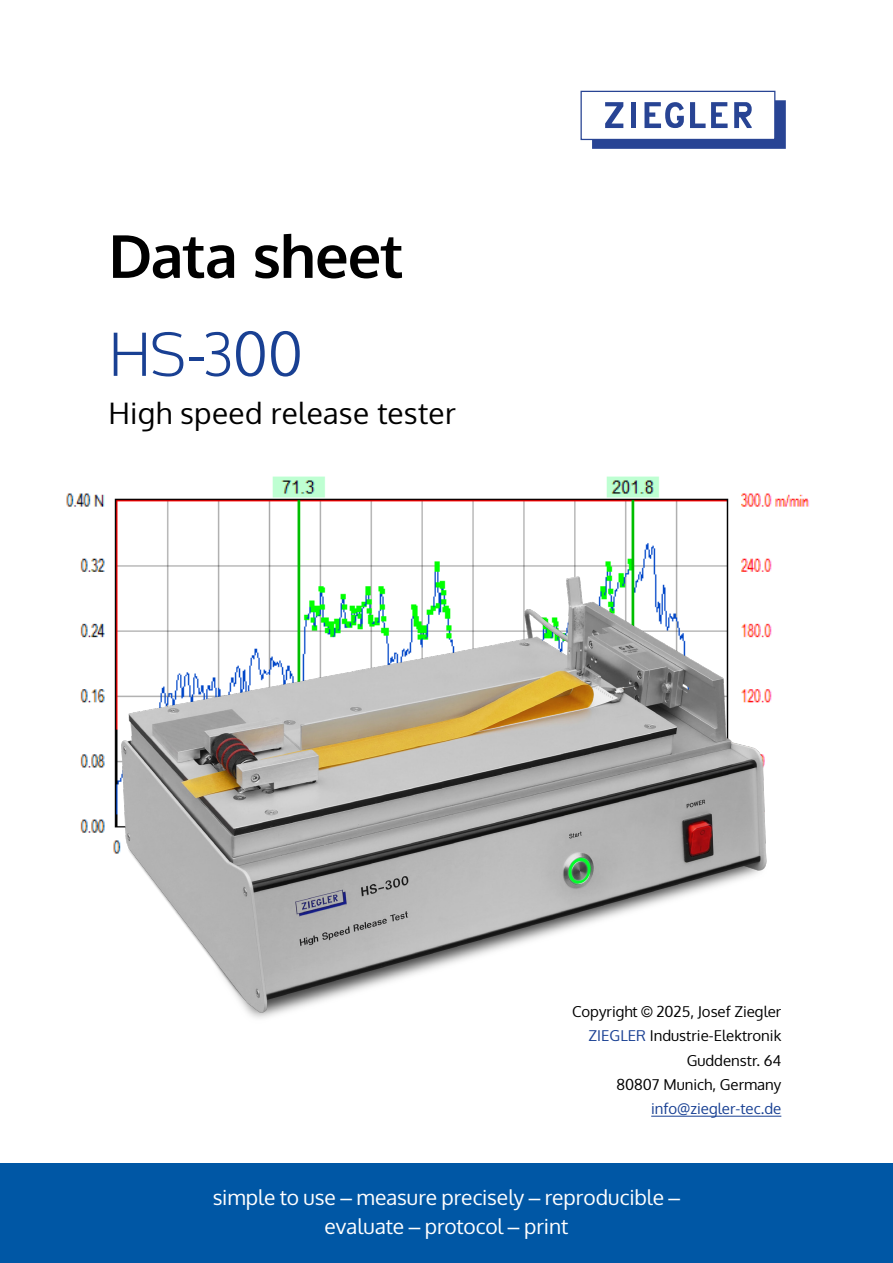
<style>
.page{position:relative;width:893px;height:1263px;background:#fff}
.page>*{position:absolute;margin:0;border:0;box-sizing:border-box;transform-origin:0 0}
.Titel__Handbuch{font:700 59.4px "Oxygen";letter-spacing:-.02em;color:#000}
.Titel__Anwendung___Gerät{font:300 59.4px "Oxygen";color:#194093}
.Titelunterschrift{font:29.7px "Oxygen";letter-spacing:.01em;color:#000}
.Fließtext_Spsp{font:21px "Oxygen";letter-spacing:-.005em;color:#fff}
.t1{font:15px/24.2px "Oxygen";color:#000001;text-align:right}
.s1{font-family:"Arial"}
.s2{color:#194093}
.s3{color:#184093}
</style>
<div class="page">
<img style="left:67px;top:476px;width:743px;height:98px">
<div style="left:0;top:1163px;width:893px;height:100px;background:#0057a5"></div>
<div style="left:580px;top:91px;width:195px;height:49px;border:1px solid #284494"></div>
<svg style="left:592px;top:100px;width:194px;height:49px"></svg>
<img style="left:80px;top:574px;width:692px;height:445px">
<hr style="left:651px;top:1116px;width:130px;height:1px;background:#184093">
<p class="Titel__Handbuch" style="left:108px;top:219px;width:297px">Data sheet</p>
<p class="Titel__Anwendung___Gerät" style="left:108px;top:317px;width:196px">HS-300</p>
<p class="Titelunterschrift" style="left:108px;top:393px;width:349px">High speed release tester</p>
<p class="t1" style="left:572px;top:1000px;width:211px">Copyright <span class="s1">©</span> 2025, Josef Ziegler</p>
<p class="t1" style="left:589px;top:1024px;width:194px"><span class="s2">ZIEGLER</span> Industrie-Elektronik</p>
<p class="t1" style="left:616px;top:1048px;width:166px">Guddenstr. 64<br>80807 Munich, Germany <span class="s3">info@ziegler-tec.de</span></p>
<p class="Fließtext_Spsp" style="left:213px;top:1183px;width:469px">simple to use <span class="s1">–</span> measure precisely <span class="s1">–</span> reproducible <span class="s1">–</span></p>
<p class="Fließtext_Spsp" style="left:325px;top:1212px;width:245px">evaluate <span class="s1">–</span> protocol <span class="s1">–</span> print</p>
</div>
